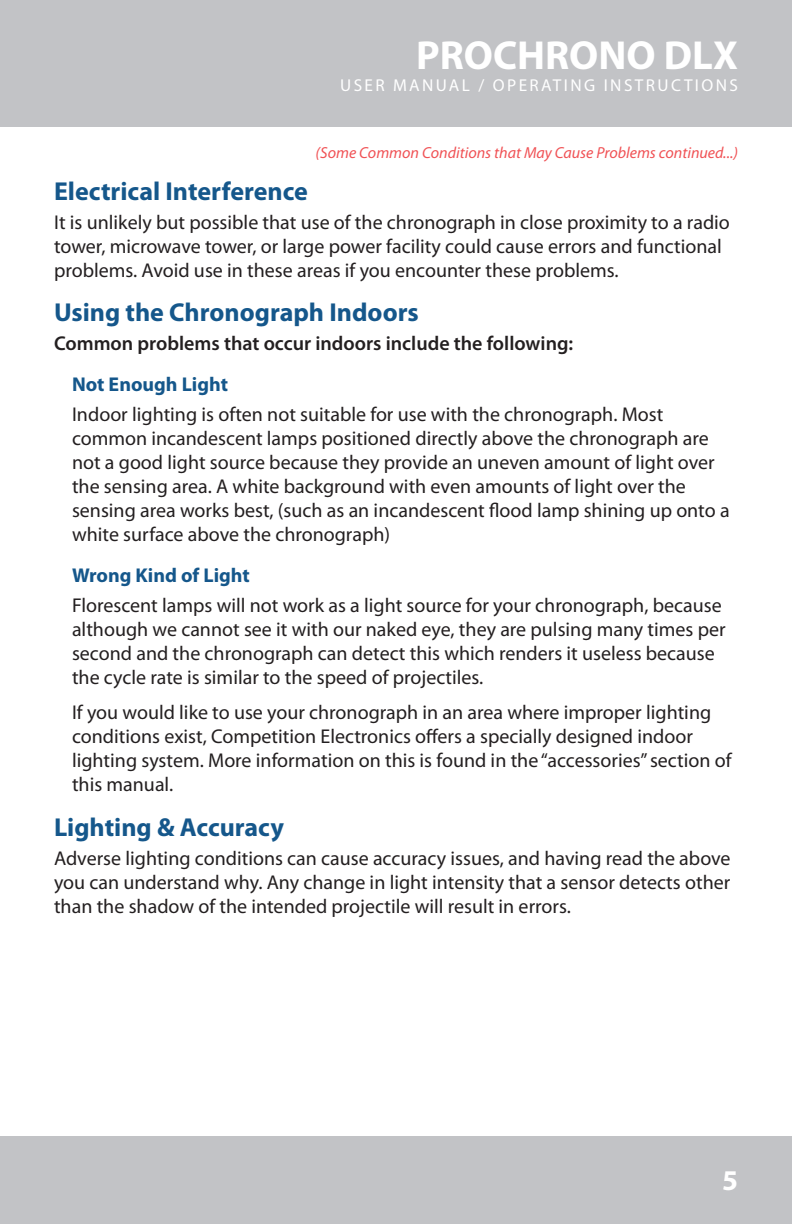
<style>
.page{position:relative;width:792px;height:1224px;background:#fff}
.page>*{position:absolute;margin:0;border:0;box-sizing:border-box;transform-origin:0 0}
.t1{font:700 40.6px "Myriad Pro";color:#fff}
.t2{font:700 28.6px "Myriad Pro";color:#fff}
.t3{font:700 26px "Myriad Pro";color:#15578b}
.t4{font:20px/24px "Myriad Pro";color:#231f20}
.t5{font:600 20px "Myriad Pro";color:#231f20}
.t6{font:700 20px "Myriad Pro";color:#15578b}
.t7{font:17.2px "Myriad Pro";letter-spacing:.14em;color:#fff}
.t8{font:italic 16px "Myriad Pro";color:#f05255}
</style>
<div class="page">
<div style="left:0;top:0;width:792px;height:127px;background:#c2c3c6"></div>
<div style="left:0;top:1136px;width:792px;height:88px;background:#c2c3c6"></div>
<h1 class="t1" style="left:416px;top:29px;width:323px">PROCHRONO DLX</h1>
<p class="t7" style="left:340px;top:75px;width:399px">USER MANUAL / OPERATING INSTRUCTIONS</p>
<p class="t8" style="left:316px;top:143px;width:424px">(Some Common Conditions that May Cause Problems continued...)</p>
<h3 class="t3" style="left:54px;top:174px;width:255px">Electrical Interference</h3>
<p class="t4" style="left:54px;top:210px;width:677px">It is unlikely but possible that use of the chronograph in close proximity to a radio tower, microwave tower, or large power facility could cause errors and functional problems. Avoid use in these areas if you encounter these problems.</p>
<h3 class="t3" style="left:54px;top:295px;width:366px">Using the Chronograph Indoors</h3>
<p class="t5" style="left:54px;top:330px;width:521px">Common problems that occur indoors include the following:</p>
<p class="t6" style="left:72px;top:371px;width:158px">Not Enough Light</p>
<p class="t4" style="left:72px;top:402px;width:659px">Indoor lighting is often not suitable for use with the chronograph. Most common incandescent lamps positioned directly above the chronograph are not a good light source because they provide an uneven amount of light over the sensing area. A white background with even amounts of light over the sensing area works best, (such as an incandescent flood lamp shining up onto a white surface above the chronograph)</p>
<p class="t6" style="left:72px;top:562px;width:179px">Wrong Kind of Light</p>
<p class="t4" style="left:72px;top:593px;width:655px">Florescent lamps will not work as a light source for your chronograph, because although we cannot see it with our naked eye, they are pulsing many times per second and the chronograph can detect this which renders it useless because the cycle rate is similar to the speed of projectiles.</p>
<p class="t4" style="left:72px;top:700px;width:661px">If you would like to use your chronograph in an area where improper lighting conditions exist, Competition Electronics offers a specially designed indoor lighting system. More information on this is found in the “accessories” section of this manual.</p>
<h3 class="t3" style="left:54px;top:810px;width:231px">Lighting &amp; Accuracy</h3>
<p class="t4" style="left:54px;top:846px;width:678px;text-align:justify">Adverse lighting conditions can cause accuracy issues, and having read the above you can understand why. Any change in light intensity that a sensor detects other than the shadow of the intended projectile will result in errors.</p>
<h2 class="t2" style="left:722px;top:1161px;width:17px">5</h2>
</div>
